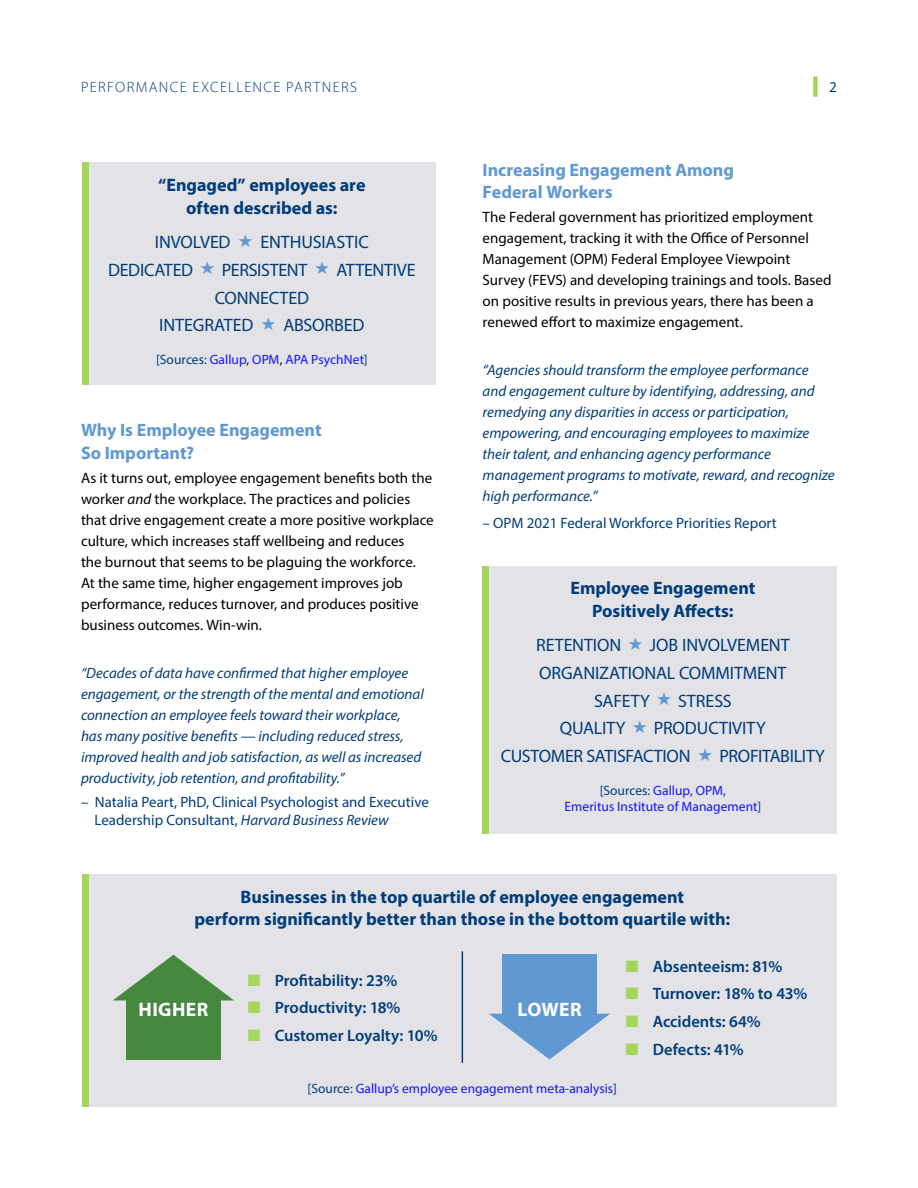
<style>
.page{position:relative;width:918px;height:1188px;background:#fff}
.page>*{position:absolute;margin:0;border:0;box-sizing:border-box;transform-origin:0 0}
.t1{font:700 19.5px "Myriad Pro";letter-spacing:.02em;color:#fff}
.t2{font:18px "Myriad Pro";letter-spacing:-.01em;color:#003d79}
.Heading_2{font:700 18px/22.5px "Myriad Pro";color:#003d79;text-align:center}
.Heading_2-2{font:700 18px/22.5px "Myriad Pro";color:#6098d1}
.t3{font:600 16.5px "Myriad Pro";color:#003d79}
.Body_text{font:15px/21px "Myriad Pro";color:#000}
.Body_text-2{font:italic 15px/21px "Myriad Pro";color:#003d79}
.Normal__Web{font:15px/18px "Myriad Pro";color:#003d79}
.t4{font:300 15px "Myriad Pro";letter-spacing:.09em;color:#003d79}
.t5{font:13.5px/16.5px "Myriad Pro";color:#1613ff;text-align:center}
.s1{color:#6098d1}
.s2{color:#003d79}
.s3{color:#000}
.s4{font-style:italic}
</style>
<div class="page">
<div style="left:813px;top:76px;width:5px;height:21px;background:#a4d55d"></div>
<div style="left:483px;top:566px;width:354px;height:268px;background:#e2e2e7"></div>
<div style="left:82px;top:162px;width:353px;height:223px;background:#e2e2e7"></div>
<div style="left:85px;top:875px;width:752px;height:232px;background:#e2e2e7"></div>
<div style="left:82px;top:875px;width:6px;height:232px;background:#a4d55d"></div>
<div style="left:82px;top:162px;width:6px;height:223px;background:#a4d55d"></div>
<div style="left:126px;top:999px;width:95px;height:60px;background:#46883f"></div>
<svg style="left:113px;top:955px;width:121px;height:45px"></svg>
<div style="left:502px;top:955px;width:95px;height:60px;background:#6098d1"></div>
<svg style="left:489px;top:1014px;width:121px;height:45px"></svg>
<hr style="left:462px;top:951px;width:1px;height:112px;background:#003d79">
<div style="left:483px;top:566px;width:6px;height:268px;background:#a4d55d"></div>
<p class="t4" style="left:81px;top:79px;width:277px">PERFORMANCE EXCELLENCE PARTNERS</p>
<p class="Normal__Web" style="left:829px;top:78px;width:9px">2</p>
<p class="Heading_2" style="left:158px;top:173px;width:209px">“Engaged” employees are often described as:</p>
<p class="t2" style="left:155px;top:231px;width:215px">INVOLVED <span class="s1">★</span> ENTHUSIASTIC</p>
<p class="t2" style="left:108px;top:259px;width:309px">DEDICATED <span class="s1">★</span> PERSISTENT <span class="s1">★</span> ATTENTIVE</p>
<p class="t2" style="left:215px;top:286px;width:96px">CONNECTED</p>
<p class="t2" style="left:159px;top:314px;width:207px">INTEGRATED <span class="s1">★</span> ABSORBED</p>
<p class="t5" style="left:156px;top:351px;width:213px"><span class="s2">[Sources:</span> Gallup<span class="s3">,</span> OPM<span class="s3">,</span> APA PsychNet<span class="s2">]</span></p>
<p class="Heading_2-2" style="left:81px;top:418px;width:242px">Why Is Employee Engagement<br>So Important?</p>
<p class="Body_text" style="left:81px;top:467px;width:354px">As it turns out, employee engagement benefits both the worker <span class="s4">and</span> the workplace. The practices and policies that drive engagement create a more positive workplace culture, which increases staff wellbeing and reduces<br>the burnout that seems to be plaguing the workforce.<br>At the same time, higher engagement improves job performance, reduces turnover, and produces positive business outcomes. Win-win.</p>
<p class="Body_text-2" style="left:81px;top:662px;width:344px">“Decades of data have confirmed that higher employee engagement, or the strength of the mental and emotional connection an employee feels toward their workplace, has many positive benefits — including reduced stress, improved health and job satisfaction, as well as increased productivity, job retention, and profitability.”</p>
<p class="Normal__Web" style="left:94px;top:793px;width:336px;text-indent:-14px">– Natalia Peart, PhD, Clinical Psychologist and Executive<br>Leadership Consultant, <span class="s4">Harvard Business Review</span></p>
<p class="Heading_2-2" style="left:483px;top:158px;width:253px">Increasing Engagement Among<br>Federal Workers</p>
<p class="Body_text" style="left:483px;top:206px;width:350px">The Federal government has prioritized employment engagement, tracking it with the Office of Personnel Management (OPM) Federal Employee Viewpoint Survey (FEVS) and developing trainings and tools. Based on positive results in previous years, there has been a renewed effort to maximize engagement.</p>
<p class="Body_text-2" style="left:483px;top:359px;width:353px">“Agencies should transform the employee performance and engagement culture by identifying, addressing, and remedying any disparities in access or participation, empowering, and encouraging employees to maximize their talent, and enhancing agency performance management programs to motivate, reward, and recognize high performance.”</p>
<p class="Normal__Web" style="left:483px;top:514px;width:296px">– OPM 2021 Federal Workforce Priorities Report</p>
<p class="Heading_2" style="left:570px;top:576px;width:186px">Employee Engagement<br>Positively Affects:</p>
<p class="t2" style="left:536px;top:634px;width:255px">RETENTION <span class="s1">★</span> JOB INVOLVEMENT</p>
<p class="t2" style="left:539px;top:662px;width:249px">ORGANIZATIONAL COMMITMENT</p>
<p class="t2" style="left:594px;top:689px;width:139px">SAFETY <span class="s1">★</span> STRESS</p>
<p class="t2" style="left:560px;top:717px;width:207px">QUALITY <span class="s1">★</span> PRODUCTIVITY</p>
<p class="t2" style="left:501px;top:745px;width:326px">CUSTOMER SATISFACTION <span class="s1">★</span> PROFITABILITY</p>
<p class="t5" style="left:565px;top:782px;width:198px"><span class="s2">[Sources:</span> Gallup<span class="s2">,</span> OPM<span class="s2">,<br></span>Emeritus Institute of Management<span class="s2">]</span></p>
<p class="Heading_2" style="left:194px;top:885px;width:537px">Businesses in the top quartile of employee engagement<br>perform significantly better than those in the bottom quartile with:</p>
<p class="t3" style="left:275px;top:969px;width:124px">Profitability: 23%</p>
<p class="t3" style="left:275px;top:997px;width:127px">Productivity: 18%</p>
<p class="t3" style="left:275px;top:1025px;width:164px">Customer Loyalty: 10%</p>
<p class="t1" style="left:139px;top:997px;width:71px">HIGHER</p>
<p class="t1" style="left:517px;top:997px;width:66px">LOWER</p>
<p class="t5" style="left:308px;top:1080px;width:311px"><span class="s2">[Source:</span> Gallup’s employee engagement meta-analysis<span class="s2">]</span></p>
<p class="t3" style="left:653px;top:956px;width:131px">Absenteeism: 81%</p>
<p class="t3" style="left:653px;top:983px;width:156px">Turnover: 18% to 43%</p>
<p class="t3" style="left:653px;top:1011px;width:109px">Accidents: 64%</p>
<p class="t3" style="left:653px;top:1039px;width:92px">Defects: 41%</p>
</div>
